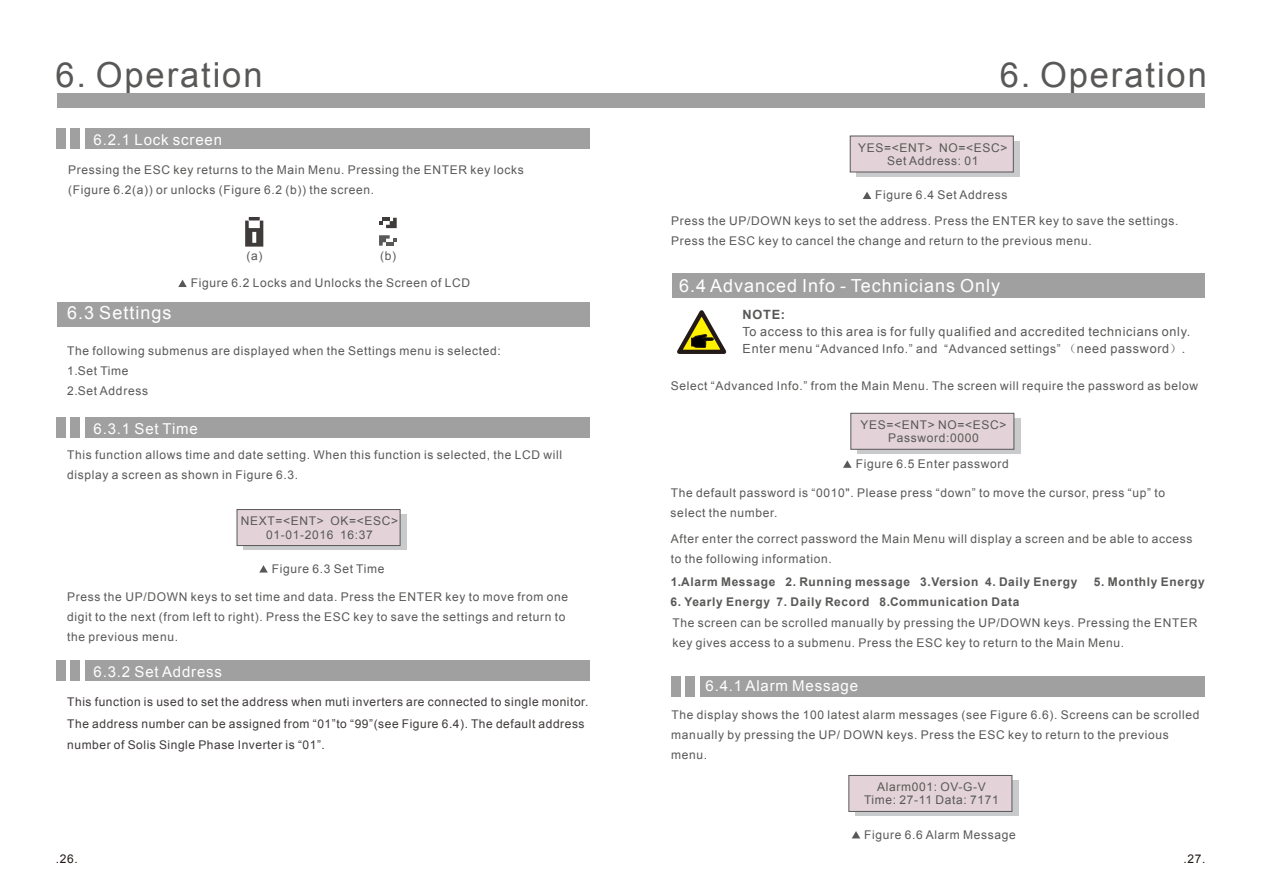
<style>
.page{position:relative;width:1263px;height:893px;background:#fff}
.page>*{position:absolute;margin:0;border:0;box-sizing:border-box;transform-origin:0 0}
.t1{font:34.5px "Arial";letter-spacing:.055em;color:#595857}
.t2{font:18px "Arial";letter-spacing:.055em;color:#fff}
.t3{font:15px "Arial";letter-spacing:.055em;color:#fff}
.t4{font:700 12.75px "Arial";color:#595857}
.t5{font:12.6px "Arial";letter-spacing:.055em;color:#595857}
.t6{font:12px/20.1px "Arial";letter-spacing:.055em;color:#595857}
.t7{font:12px/21.6px "Arial";letter-spacing:.045em;color:#3e3a39}
.t8{font:700 12px "Arial";letter-spacing:.055em;color:#595857}
.t9{font:12px "Arial";color:#231916}
.s1{font-size:12.6px}
.s2{font-family:"Sim Sun";font-size:12.6px}
</style>
<div class="page">
<div style="left:57px;top:93px;width:1147px;height:15px;background:#a0a0a1"></div>
<div style="left:57px;top:302px;width:532px;height:25px;background:#a0a0a1"></div>
<div style="left:85px;top:417px;width:504px;height:20px;background:#a0a0a1"></div>
<div style="left:57px;top:417px;width:9px;height:20px;background:#a0a0a1"></div>
<div style="left:71px;top:417px;width:9px;height:20px;background:#a0a0a1"></div>
<div style="left:243px;top:514px;width:163px;height:36px;background:#c9cacb"></div>
<div style="left:237px;top:509px;width:163px;height:37px;background:#e3d3d8;border:1px solid #595857"></div>
<svg style="left:259px;top:565px;width:9px;height:8px"></svg>
<svg style="left:178px;top:280px;width:9px;height:7px"></svg>
<svg style="left:379px;top:218px;width:18px;height:10px"></svg>
<svg style="left:379px;top:235px;width:18px;height:11px"></svg>
<svg style="left:245px;top:217px;width:18px;height:30px"></svg>
<div style="left:85px;top:128px;width:504px;height:20px;background:#a0a0a1"></div>
<div style="left:57px;top:128px;width:9px;height:20px;background:#a0a0a1"></div>
<div style="left:71px;top:128px;width:9px;height:20px;background:#a0a0a1"></div>
<div style="left:85px;top:660px;width:504px;height:20px;background:#a0a0a1"></div>
<div style="left:57px;top:660px;width:9px;height:20px;background:#a0a0a1"></div>
<div style="left:71px;top:660px;width:9px;height:20px;background:#a0a0a1"></div>
<div style="left:672px;top:273px;width:532px;height:25px;background:#a0a0a1"></div>
<div style="left:700px;top:677px;width:504px;height:20px;background:#a0a0a1"></div>
<div style="left:686px;top:677px;width:9px;height:20px;background:#a0a0a1"></div>
<div style="left:855px;top:780px;width:163px;height:36px;background:#c9cacb"></div>
<div style="left:848px;top:775px;width:164px;height:37px;background:#e3d3d8;border:1px solid #595857"></div>
<svg style="left:852px;top:831px;width:8px;height:7px"></svg>
<svg style="left:677px;top:310px;width:50px;height:44px"></svg>
<div style="left:857px;top:418px;width:163px;height:36px;background:#c9cacb"></div>
<div style="left:850px;top:413px;width:164px;height:37px;background:#e3d3d8;border:1px solid #595857"></div>
<svg style="left:843px;top:460px;width:8px;height:8px"></svg>
<div style="left:672px;top:677px;width:9px;height:20px;background:#a0a0a1"></div>
<div style="left:856px;top:141px;width:163px;height:36px;background:linear-gradient(to right,#c9cacb,#c9cacb)"></div>
<div style="left:850px;top:136px;width:164px;height:36px;background:#e3d3d8"></div>
<svg style="left:863px;top:192px;width:8px;height:7px"></svg>
<h1 class="t1" style="left:55px;top:52px;width:209px">6. Operation</h1>
<p class="t3" style="left:94px;top:129px;width:130px">6.2.1 Lock screen</p>
<p class="t6" style="left:68px;top:160px;width:457px">Pressing the ESC key returns to the Main Menu. Pressing the ENTER key locks (Figure 6.2(a)) or unlocks (Figure 6.2 (b)) the screen.</p>
<p class="t6" style="left:246px;top:245px;width:17px">(a)</p>
<p class="t6" style="left:380px;top:245px;width:17px">(b)</p>
<p class="t6" style="left:191px;top:273px;width:281px">Figure 6.2 Locks and Unlocks the Screen of LCD</p>
<h2 class="t2" style="left:67px;top:301px;width:106px">6.3 Settings</h2>
<p class="t6" style="left:67px;top:341px;width:435px">The following submenus are displayed when the Settings menu is selected:</p>
<p class="t6" style="left:67px;top:361px;width:63px">1. Set Time</p>
<p class="t6" style="left:67px;top:381px;width:82px">2. Set Address</p>
<p class="t3" style="left:94px;top:419px;width:106px">6.3.1 Set Time</p>
<p class="t6" style="left:67px;top:444px;width:496px">This function allows time and date setting. When this function is selected, the LCD will display a screen as shown in Figure 6.3.</p>
<p class="t6" style="left:241px;top:514px;width:159px;line-height:13.4px;text-align:center">NEXT=&lt;ENT&gt; OK=&lt;ESC&gt;<br>01-01-2016 16:37</p>
<p class="t6" style="left:272px;top:558px;width:114px">Figure 6.3 Set Time</p>
<p class="t6" style="left:67px;top:586px;width:502px">Press the UP/DOWN keys to set time and data. Press the ENTER key to move from one digit to the next (from left to right). Press the ESC key to save the settings and return to the previous menu.</p>
<p class="t3" style="left:94px;top:661px;width:130px">6.3.2 Set Address</p>
<p class="t7" style="left:67px;top:691px;width:523px">This function is used to set the address when muti inverters are connected to single monitor.<br>The address number can be assigned from “01”to “99”(see Figure 6.4). The default address number of Solis Single Phase Inverter is “01”.</p>
<h1 class="t1" style="left:1000px;top:52px;width:209px">6. Operation</h1>
<p class="t6" style="left:858px;top:141px;width:151px;line-height:13.4px;text-align:center">YES=&lt;ENT&gt; NO=&lt;ESC&gt;<br>Set Address: 01</p>
<p class="t6" style="left:671px;top:182px;width:509px;line-height:25.5px;text-indent:204px">Figure 6.4 Set Address<br>Press the UP/DOWN keys to set the address. Press the ENTER key to save the settings.</p>
<p class="t6" style="left:671px;top:231px;width:422px">Press the ESC key to cancel the change and return to the previous menu.</p>
<h2 class="t2" style="left:679px;top:273px;width:322px">6.4 Advanced Info - Technicians Only</h2>
<p class="t4" style="left:743px;top:306px;width:44px">NOTE:</p>
<p class="t5" style="left:743px;top:324px;width:449px">To access to this area is for fully qualified and accredited technicians only.</p>
<p class="t6" style="left:743px;top:339px;width:444px"><span class="s1">Enter menu</span> “Advanced Info.” and “Advanced settings” <span class="s2">（</span><span class="s1">need password</span><span class="s2">）</span><span class="s1">.</span></p>
<p class="t6" style="left:671px;top:376px;width:529px">Select “Advanced Info.” from the Main Menu. The screen will require the password as below</p>
<p class="t6" style="left:860px;top:418px;width:148px;line-height:13.4px;text-align:center">YES=&lt;ENT&gt; NO=&lt;ESC&gt;<br>Password:0000</p>
<p class="t6" style="left:856px;top:454px;width:154px">Figure 6.5 Enter password</p>
<p class="t6" style="left:671px;top:482px;width:496px">The default password is “0010". Please press “down” to move the cursor, press “up” to select the number.</p>
<p class="t6" style="left:671px;top:529px;width:523px">After enter the correct password the Main Menu will display a screen and be able to access to the following information.</p>
<p class="t8" style="left:671px;top:574px;width:408px">1. Alarm Message 2. Running message 3.Version 4. Daily Energy</p>
<p class="t8" style="left:1094px;top:574px;width:112px">5. Monthly Energy</p>
<p class="t8" style="left:671px;top:594px;width:350px">6. Yearly Energy 7. Daily Record 8. Communication Data</p>
<p class="t6" style="left:672px;top:613px;width:526px">The screen can be scrolled manually by pressing the UP/DOWN keys. Pressing the ENTER key gives access to a submenu. Press the ESC key to return to the Main Menu.</p>
<p class="t3" style="left:705px;top:675px;width:154px">6.4.1 Alarm Message</p>
<p class="t6" style="left:671px;top:705px;width:530px">The display shows the 100 latest alarm messages (see Figure 6.6). Screens can be scrolled manually by pressing the UP/ DOWN keys. Press the ESC key to return to the previous menu.</p>
<p class="t6" style="left:864px;top:780px;width:136px;line-height:13.4px;text-align:center">Alarm001: OV-G-V<br>Time: 27-11 Data: 7171</p>
<p class="t6" style="left:864px;top:824px;width:153px">Figure 6.6 Alarm Message</p>
<p class="t9" style="left:56px;top:851px;width:24px">.26.</p>
<p class="t9" style="left:1183px;top:851px;width:24px">.27.</p>
</div>
